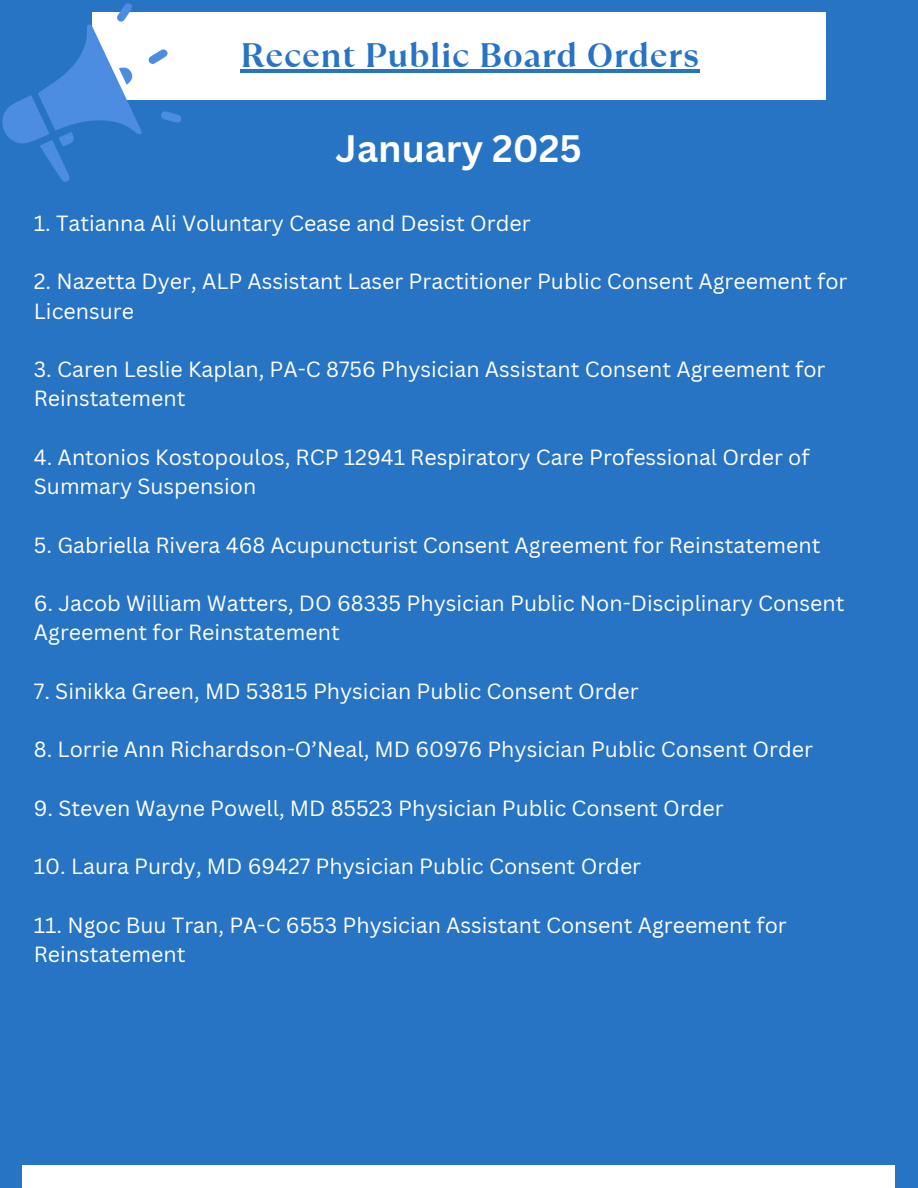
<style>
.page{position:relative;width:918px;height:1188px;background:#2774c5}
.page>*{position:absolute;margin:0;border:0;box-sizing:border-box;transform-origin:0 0}
.t1{font:700 37.2px "Canva Sans";color:#fff}
.t2{font:700 33.9px "TT Ramillas";letter-spacing:.02em;color:#2774c5}
.t3{font:21.45px/29.2px "Canva Sans";color:#fff}
</style>
<div class="page">
<div style="left:23px;top:1165px;width:872px;height:23px;background:#fff"></div>
<div style="left:92px;top:12px;width:733px;height:88px;background:#fff"></div>
<svg style="left:2px;top:3px;width:179px;height:179px"></svg>
<hr style="left:241px;top:69px;width:459px;height:3px;background:#2774c5">
<p class="t2" style="left:241px;top:31px;width:460px">Recent Public Board Orders</p>
<h1 class="t1" style="left:336px;top:122px;width:248px">January 2025</h1>
<h1 class="t3" style="left:34px;top:208px;width:498px">1. Tatianna Ali Voluntary Cease and Desist Order</h1>
<p class="t3" style="left:34px;top:267px;width:815px">2. Nazetta Dyer, ALP Assistant Laser Practitioner Public Consent Agreement for<br>Licensure</p>
<p class="t3" style="left:34px;top:354px;width:793px">3. Caren Leslie Kaplan, PA-C 8756 Physician Assistant Consent Agreement for<br>Reinstatement</p>
<p class="t3" style="left:34px;top:442px;width:777px">4. Antonios Kostopoulos, RCP 12941 Respiratory Care Professional Order of<br>Summary Suspension</p>
<p class="t3" style="left:34px;top:530px;width:788px">5. Gabriella Rivera 468 Acupuncturist Consent Agreement for Reinstatement</p>
<p class="t3" style="left:34px;top:588px;width:812px">6. Jacob William Watters, DO 68335 Physician Public Non-Disciplinary Consent<br>Agreement for Reinstatement</p>
<p class="t3" style="left:34px;top:676px;width:606px">7. Sinikka Green, MD 53815 Physician Public Consent Order</p>
<p class="t3" style="left:34px;top:735px;width:781px">8. Lorrie Ann Richardson-O’Neal, MD 60976 Physician Public Consent Order</p>
<p class="t3" style="left:34px;top:793px;width:691px">9. Steven Wayne Powell, MD 85523 Physician Public Consent Order</p>
<p class="t3" style="left:34px;top:852px;width:609px">10. Laura Purdy, MD 69427 Physician Public Consent Order</p>
<p class="t3" style="left:34px;top:910px;width:754px">11. Ngoc Buu Tran, PA-C 6553 Physician Assistant Consent Agreement for<br>Reinstatement</p>
</div>
